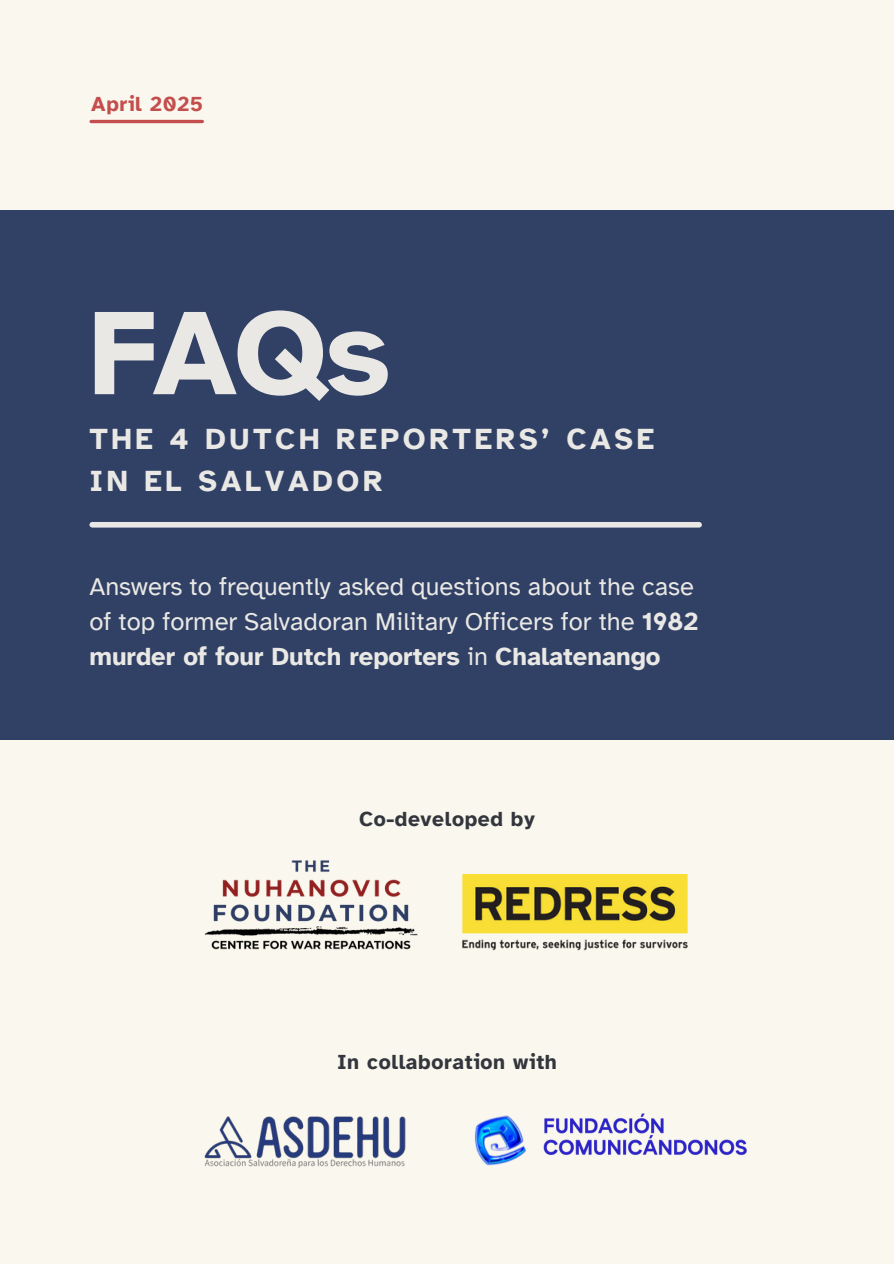
<style>
.page{position:relative;width:894px;height:1264px;background:#fff}
.page>*{position:absolute;margin:0;border:0;box-sizing:border-box;transform-origin:0 0}
.t1{font:700 123px "Atkinson Hyperlegible";color:#e9e8e5}
.t2{font:700 30px/41.7px "Atkinson Hyperlegible";letter-spacing:.12em;color:#e9e8e5}
.t3{font:25.5px/35px "Atkinson Hyperlegible";color:#e9e8e5}
.t4{font:700 21px "Atkinson Hyperlegible";letter-spacing:.03em;color:#33363d}
.t5{font:700 21px "Atkinson Hyperlegible";letter-spacing:.03em;color:#c44e4e}
.s1{font-weight:700}
</style>
<div class="page">
<div style="left:0;top:0;width:893px;height:1263px;background:#faf8ee"></div>
<div style="left:0;top:211px;width:893px;height:529px;background:#314065"></div>
<div style="left:92px;top:522px;width:607px;height:5px;background:#e9e8e5"></div>
<hr style="left:91px;top:120px;width:111px;height:3px;background:#c44e4e">
<img style="left:462px;top:874px;width:226px;height:76px">
<img style="left:204px;top:860px;width:214px;height:90px">
<img style="left:204px;top:1116px;width:202px;height:52px">
<img style="left:474px;top:1113px;width:273px;height:53px">
<h2 class="t5" style="left:91px;top:91px;width:113px">April 2025</h2>
<p class="t1" style="left:89px;top:277px;width:303px">FAQs</p>
<h1 class="t2" style="left:89px;top:418px;width:566px">THE 4 DUTCH REPORTERS’ CASE<br>IN EL SALVADOR</h1>
<p class="t3" style="left:89px;top:569px;width:610px">Answers to frequently asked questions about the case of top former Salvadoran Military Officers for the <span class="s1">1982 murder of four Dutch reporters</span> in <span class="s1">Chalatenango</span></p>
<p class="t4" style="left:359px;top:806px;width:177px">Co-developed by</p>
<h3 class="t4" style="left:337px;top:1048px;width:221px">In collaboration with</h3>
</div>
